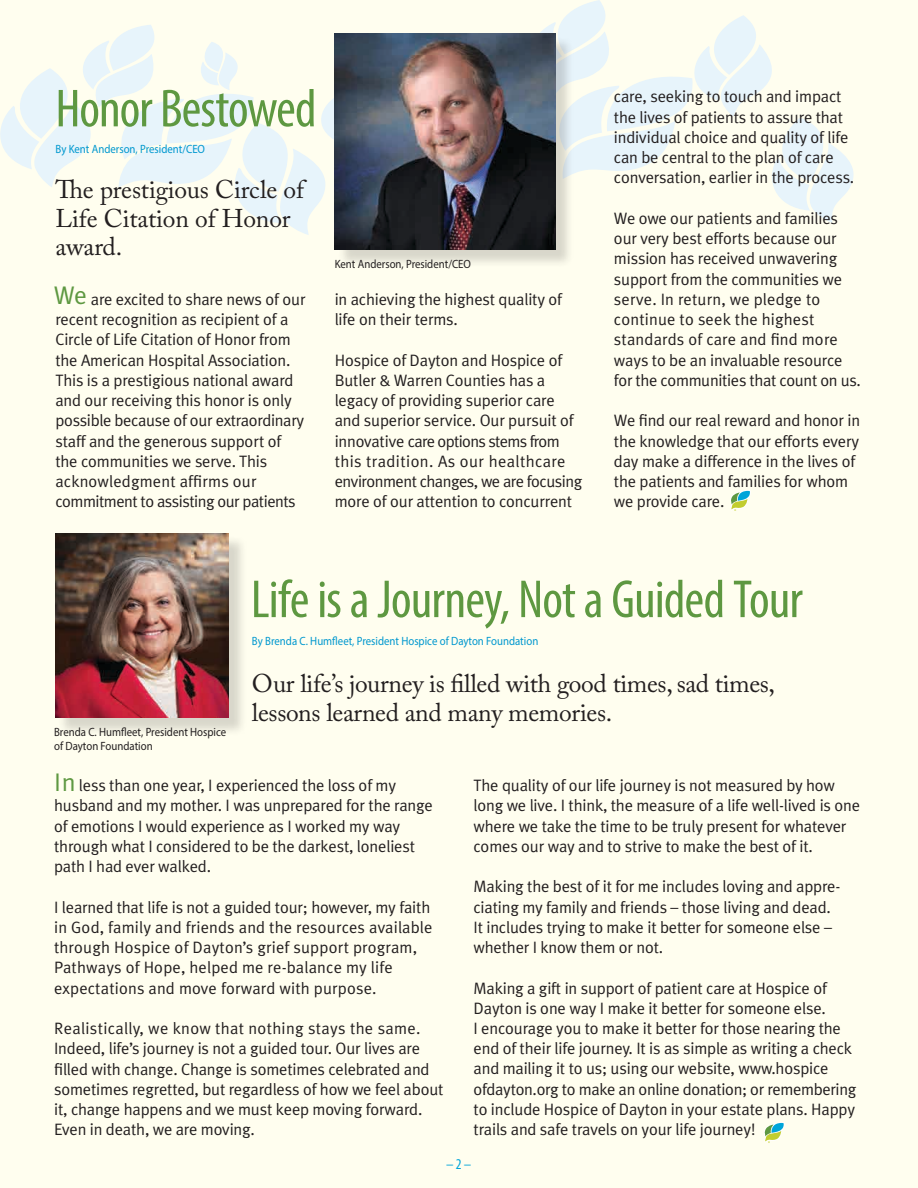
<style>
.page{position:relative;width:918px;height:1188px;background:#fffeef}
.page>*{position:absolute;margin:0;border:0;box-sizing:border-box;transform-origin:0 0}
.t1{font:condensed 54px "Myriad Pro";letter-spacing:-.015em;color:#5e9841}
.t2{font:25.5px/28.5px "Adobe Caslon Pro";letter-spacing:-.015em;color:#231f20}
.t3{font:25.5px "Meta Plus Normal";color:#5e9841}
.t4{font:16.5px/20.2px "Meta Plus Normal";letter-spacing:-.01em;color:#231f20}
.t5{font:16.5px/20.2px "Meta Plus Normal";letter-spacing:.01em;color:#231f20}
.t6{font:condensed 15px "Myriad Pro";color:#00a5d9}
.t7{font:12px "Myriad Pro";color:#0098cf;scale:.9 1}
.t8{font:12px/14.4px "Myriad Pro";color:#231f20;scale:.9 1}
</style>
<div class="page">
<svg style="left:0;top:0;width:854px;height:235px"></svg>
<svg style="left:764px;top:1122px;width:20px;height:21px"></svg>
<div style="left:57px;top:536px;width:190px;height:201px;background:#231f20;opacity:.18"></div>
<img style="left:55px;top:533px;width:173px;height:185px">
<svg style="left:730px;top:490px;width:21px;height:21px"></svg>
<div style="left:337px;top:36px;width:237px;height:232px;background:#231f20;opacity:.18"></div>
<img style="left:335px;top:34px;width:220px;height:215px">
<h1 class="t1" style="left:55px;top:76px;width:263px">Honor Bestowed</h1>
<p class="t7" style="left:55px;top:141px;width:168px">By Kent Anderson, President/CEO</p>
<h2 class="t2" style="left:55px;top:175px;width:250px">The prestigious Circle of<br>Life Citation of Honor award.</h2>
<p class="t8" style="left:335px;top:256px;width:153px">Kent Anderson, President/CEO</p>
<h2 class="t3" style="left:54px;top:280px;width:35px">We</h2>
<p class="t4" style="left:55px;top:289px;width:252px;text-indent:35px">are excited to share news of our recent recognition as recipient of a Circle of Life Citation of Honor from the American Hospital Association.<br>This is a prestigious national award and our receiving this honor is only possible because of our extraordinary staff and the generous support of the communities we serve. This acknowledgment affirms our commitment to assisting our patients</p>
<p class="t4" style="left:335px;top:289px;width:229px">in achieving the highest quality of life on their terms.</p>
<p class="t4" style="left:335px;top:350px;width:249px">Hospice of Dayton and Hospice of Butler &amp; Warren Counties has a legacy of providing superior care and superior service. Our pursuit of innovative care options stems from this tradition. As our healthcare environment changes, we are focusing more of our attention to concurrent</p>
<p class="t4" style="left:614px;top:86px;width:242px">care, seeking to touch and impact the lives of patients to assure that individual choice and quality of life can be central to the plan of care conversation, earlier in the process.</p>
<p class="t4" style="left:614px;top:208px;width:249px">We owe our patients and families our very best efforts because our mission has received unwavering support from the communities we serve. In return, we pledge to continue to seek the highest standards of care and find more ways to be an invaluable resource for the communities that count on us.</p>
<p class="t4" style="left:614px;top:410px;width:248px">We find our real reward and honor in the knowledge that our efforts every day make a difference in the lives of the patients and families for whom we provide care.</p>
<h1 class="t1" style="left:251px;top:567px;width:553px">Life is a Journey, Not a Guided Tour</h1>
<p class="t8" style="left:54px;top:724px;width:193px">Brenda C. Humfleet, President Hospice of Dayton Foundation</p>
<p class="t7" style="left:252px;top:633px;width:320px">By Brenda C. Humfleet, President Hospice of Dayton Foundation</p>
<h2 class="t2" style="left:252px;top:669px;width:525px">Our life’s journey is filled with good times, sad times, lessons learned and many memories.</h2>
<h2 class="t3" style="left:54px;top:768px;width:23px">In</h2>
<p class="t4" style="left:54px;top:775px;width:380px;text-indent:25px">less than one year, I experienced the loss of my husband and my mother. I was unprepared for the range of emotions I would experience as I worked my way through what I considered to be the darkest, loneliest path I had ever walked.</p>
<p class="t5" style="left:54px;top:897px;width:380px">I learned that life is not a guided tour; however, my faith in God, family and friends and the resources available through Hospice of Dayton’s grief support program, Pathways of Hope, helped me re-balance my life expectations and move forward with purpose.</p>
<p class="t4" style="left:54px;top:1018px;width:391px">Realistically, we know that nothing stays the same.<br>Indeed, life’s journey is not a guided tour. Our lives are filled with change. Change is sometimes celebrated and sometimes regretted, but regardless of how we feel about it, change happens and we must keep moving forward.<br>Even in death, we are moving.</p>
<p class="t4" style="left:474px;top:775px;width:388px">The quality of our life journey is not measured by how long we live. I think, the measure of a life well-lived is one where we take the time to be truly present for whatever comes our way and to strive to make the best of it.</p>
<p class="t4" style="left:474px;top:876px;width:368px">Making the best of it for me includes loving and appre&shy;ciating my family and friends – those living and dead.<br>It includes trying to make it better for someone else – whether I know them or not.</p>
<p class="t4" style="left:474px;top:977px;width:384px">Making a gift in support of patient care at Hospice of Dayton is one way I make it better for someone else.<br>I encourage you to make it better for those nearing the end of their life journey. It is as simple as writing a check and mailing it to us; using our website, www.hospice ofdayton.org to make an online donation; or remembering to include Hospice of Dayton in your estate plans. Happy trails and safe travels on your life journey!</p>
<p class="t6" style="left:446px;top:1155px;width:27px">– 2 –</p>
</div>
